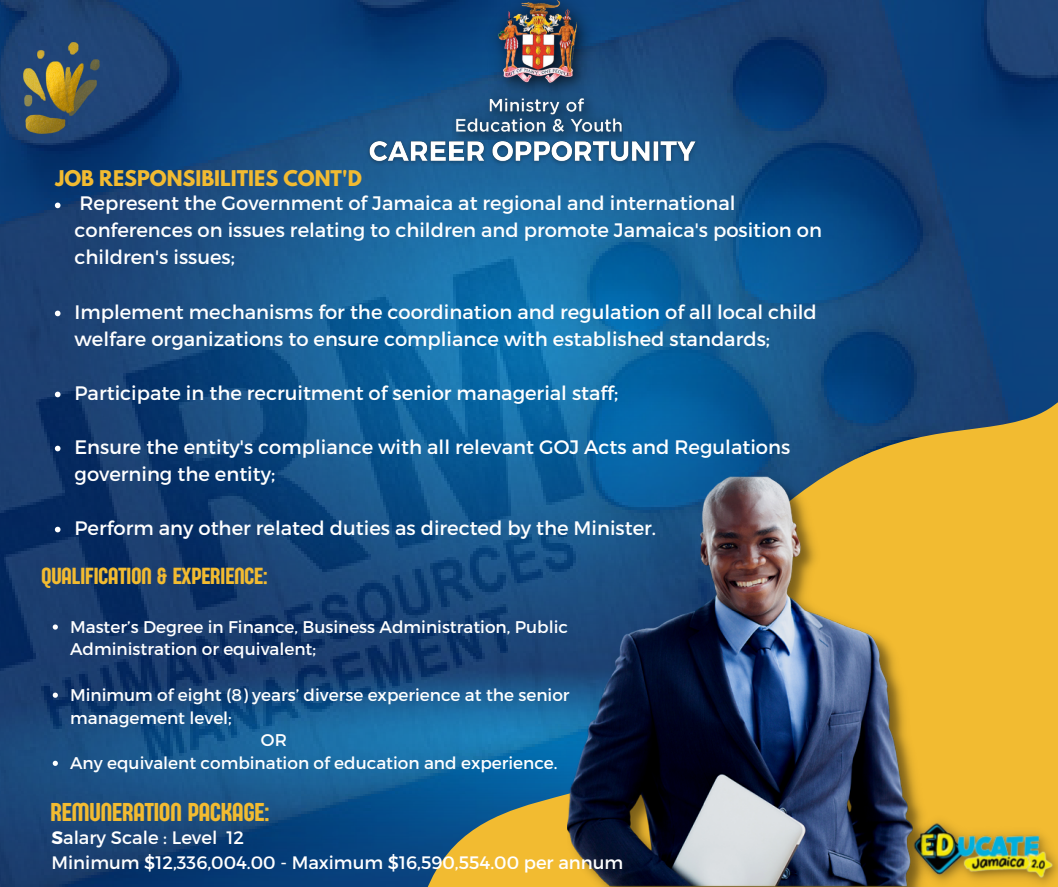
<style>
.page{position:relative;width:1058px;height:887px;background:#fff}
.page>*{position:absolute;margin:0;border:0;box-sizing:border-box;transform-origin:0 0}
.t1{font:26.7px "Sugo Pro Display";color:#f2bb31}
.t2{font:24.15px "Sugo Pro Display";color:#f2bb31}
.t3{font:19.5px/27px "Montserrat";color:#fff}
.t4{font:700 19.2px "League Spartan";color:#f2bb31}
.t5{font:18px/24.8px "Montserrat";color:#fff}
.t6{font:16.95px/22.6px "Montserrat";color:#fff}
.s1{font-weight:700}
</style>
<div class="page">
<img style="left:0;top:0;width:1058px;height:886px">
<svg style="left:411px;top:232px;width:647px;height:654px;background:#45707b"></svg>
<img style="left:929px;top:812px;width:129px;height:74px">
<img style="left:23px;top:42px;width:77px;height:92px">
<img style="left:568px;top:471px;width:361px;height:415px">
<img style="left:355px;top:127px;width:348px;height:47px">
<img style="left:452px;top:0;width:170px;height:140px">
<svg style="left:55px;top:202px;width:5px;height:6px"></svg>
<svg style="left:55px;top:310px;width:5px;height:6px"></svg>
<svg style="left:55px;top:391px;width:5px;height:6px"></svg>
<svg style="left:55px;top:445px;width:5px;height:6px"></svg>
<svg style="left:55px;top:526px;width:5px;height:6px"></svg>
<svg style="left:53px;top:624px;width:5px;height:5px"></svg>
<svg style="left:53px;top:692px;width:5px;height:5px"></svg>
<svg style="left:53px;top:760px;width:5px;height:5px"></svg>
<p class="t4" style="left:55px;top:169px;width:308px">JOB RESPONSIBILITIES CONT'D</p>
<p class="t3" style="left:74px;top:189px;width:749px">Represent the Government of Jamaica at regional and international conferences on issues relating to children and promote Jamaica's position on children's issues;</p>
<p class="t3" style="left:74px;top:297px;width:744px">Implement mechanisms for the coordination and regulation of all local child welfare organizations to ensure compliance with established standards;</p>
<p class="t3" style="left:74px;top:378px;width:545px">Participate in the recruitment of senior managerial staff;</p>
<p class="t3" style="left:74px;top:432px;width:717px">Ensure the entity's compliance with all relevant GOJ Acts and Regulations governing the entity;</p>
<p class="t3" style="left:74px;top:513px;width:583px">Perform any other related duties as directed by the Minister.</p>
<p class="t2" style="left:41px;top:562px;width:228px">QUALIFICATION &amp; EXPERIENCE:</p>
<p class="t6" style="left:70px;top:614px;width:499px">Master’s Degree in Finance, Business Administration, Public<br>Administration or equivalent;</p>
<p class="t6" style="left:70px;top:682px;width:501px">Minimum of eight (8) years’ diverse experience at the senior management level;</p>
<p class="t6" style="left:70px;top:750px;width:489px">Any equivalent combination of education and experience.</p>
<p class="t6" style="left:261px;top:728px;width:27px">OR</p>
<h1 class="t1" style="left:50px;top:796px;width:220px">REMUNERATION PACKAGE:</h1>
<p class="t5" style="left:52px;top:824px;width:573px"><span class="s1">S</span>alary Scale : Level 12<br>Minimum $12,336,004.00 - Maximum $16,590,554.00 per annum</p>
</div>
